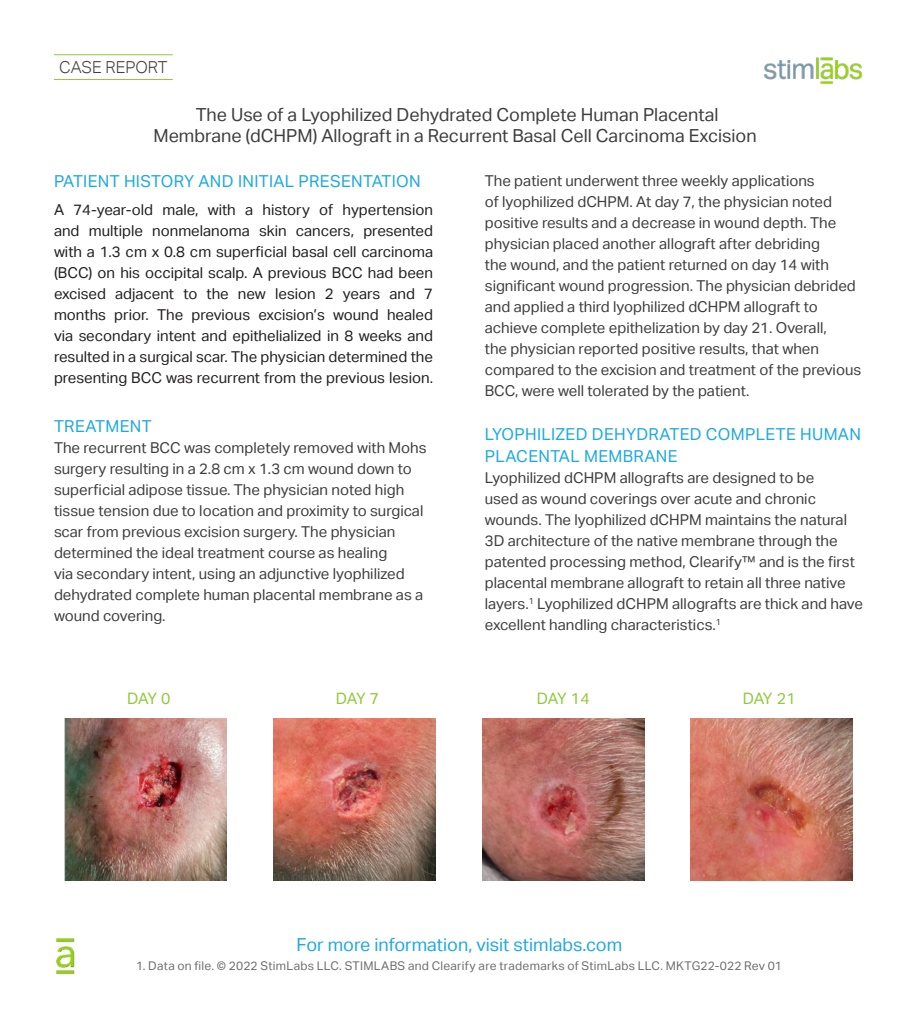
<style>
.page{position:relative;width:918px;height:1026px;background:#fff}
.page>*{position:absolute;margin:0;border:0;box-sizing:border-box;transform-origin:0 0}
.t1{font:18px/21.6px "Aktiv Grotesk";color:#3e3e3f;text-align:center}
.t2{font:18px "Aktiv Grotesk";color:#1fa9e1}
.t3{font:16.5px/21.6px "Aktiv Grotesk";letter-spacing:.02em;color:#1fa9e1}
.t4{font:300 16.5px "Aktiv Grotesk";letter-spacing:-.005em;color:#3e3e3f}
.t5{font:15.75px "Aktiv Grotesk";letter-spacing:-.015em;color:#94c83c}
.t6{font:15px/21px "Aktiv Grotesk";color:#3e3e3f}
.t7{font:15px/21px "Aktiv Grotesk";color:#231f20;text-align:justify}
.t8{font:12px "Aktiv Grotesk";letter-spacing:.025em;color:#6d6e71}
</style>
<div class="page">
<hr style="left:54px;top:79px;width:119px;height:1px;background:#94c83c">
<hr style="left:54px;top:54px;width:119px;height:1px;background:#94c83c">
<img style="left:764px;top:57px;width:99px;height:27px">
<img style="left:56px;top:938px;width:19px;height:36px">
<img style="left:64px;top:718px;width:162px;height:162px">
<img style="left:273px;top:718px;width:162px;height:162px">
<img style="left:482px;top:718px;width:162px;height:162px">
<img style="left:691px;top:718px;width:162px;height:162px">
<p class="t4" style="left:59px;top:58px;width:110px">CASE REPORT</p>
<p class="t1" style="left:153px;top:104px;width:605px">The Use of a Lyophilized Dehydrated Complete Human Placental<br>Membrane (dCHPM) Allograft in a Recurrent Basal Cell Carcinoma Excision</p>
<p class="t3" style="left:54px;top:171px;width:368px">PATIENT HISTORY AND INITIAL PRESENTATION</p>
<p class="t7" style="left:54px;top:199px;width:381px">A 74-year-old male, with a history of hypertension and multiple nonmelanoma skin cancers, presented with a 1.3 cm x 0.8 cm superficial basal cell carcinoma (BCC) on his occipital scalp. A previous BCC had been excised adjacent to the new lesion 2 years and 7 months prior. The previous excision’s wound healed via secondary intent and epithelialized in 8 weeks and resulted in a surgical scar. The physician determined the presenting BCC was recurrent from the previous lesion.</p>
<p class="t3" style="left:54px;top:416px;width:99px">TREATMENT</p>
<p class="t6" style="left:54px;top:438px;width:374px">The recurrent BCC was completely removed with Mohs surgery resulting in a 2.8 cm x 1.3 cm wound down to superficial adipose tissue. The physician noted high tissue tension due to location and proximity to surgical scar from previous excision surgery. The physician determined the ideal treatment course as healing<br>via secondary intent, using an adjunctive lyophilized dehydrated complete human placental membrane as a wound covering.</p>
<p class="t6" style="left:485px;top:170px;width:378px">The patient underwent three weekly applications<br>of lyophilized dCHPM. At day 7, the physician noted positive results and a decrease in wound depth. The physician placed another allograft after debriding<br>the wound, and the patient returned on day 14 with significant wound progression. The physician debrided and applied a third lyophilized dCHPM allograft to achieve complete epithelization by day 21. Overall,<br>the physician reported positive results, that when compared to the excision and treatment of the previous BCC, were well tolerated by the patient.</p>
<p class="t3" style="left:485px;top:424px;width:378px">LYOPHILIZED DEHYDRATED COMPLETE HUMAN<br>PLACENTAL MEMBRANE</p>
<p class="t6" style="left:485px;top:467px;width:380px">Lyophilized dCHPM allografts are designed to be<br>used as wound coverings over acute and chronic wounds. The lyophilized dCHPM maintains the natural 3D architecture of the native membrane through the patented processing method, Clearify™ and is the first placental membrane allograft to retain all three native layers.<sup>1</sup> Lyophilized dCHPM allografts are thick and have excellent handling characteristics.<sup>1</sup></p>
<p class="t5" style="left:127px;top:689px;width:45px">DAY 0</p>
<p class="t5" style="left:336px;top:689px;width:45px">DAY 7</p>
<p class="t5" style="left:537px;top:689px;width:55px">DAY 14</p>
<p class="t5" style="left:743px;top:689px;width:55px">DAY 21</p>
<p class="t2" style="left:296px;top:938px;width:327px">For more information, visit stimlabs.com</p>
<p class="t8" style="left:136px;top:959px;width:647px">1. Data on file. © 2022 StimLabs LLC. STIMLABS and Clearify are trademarks of StimLabs LLC. MKTG22-022 Rev 01</p>
</div>
